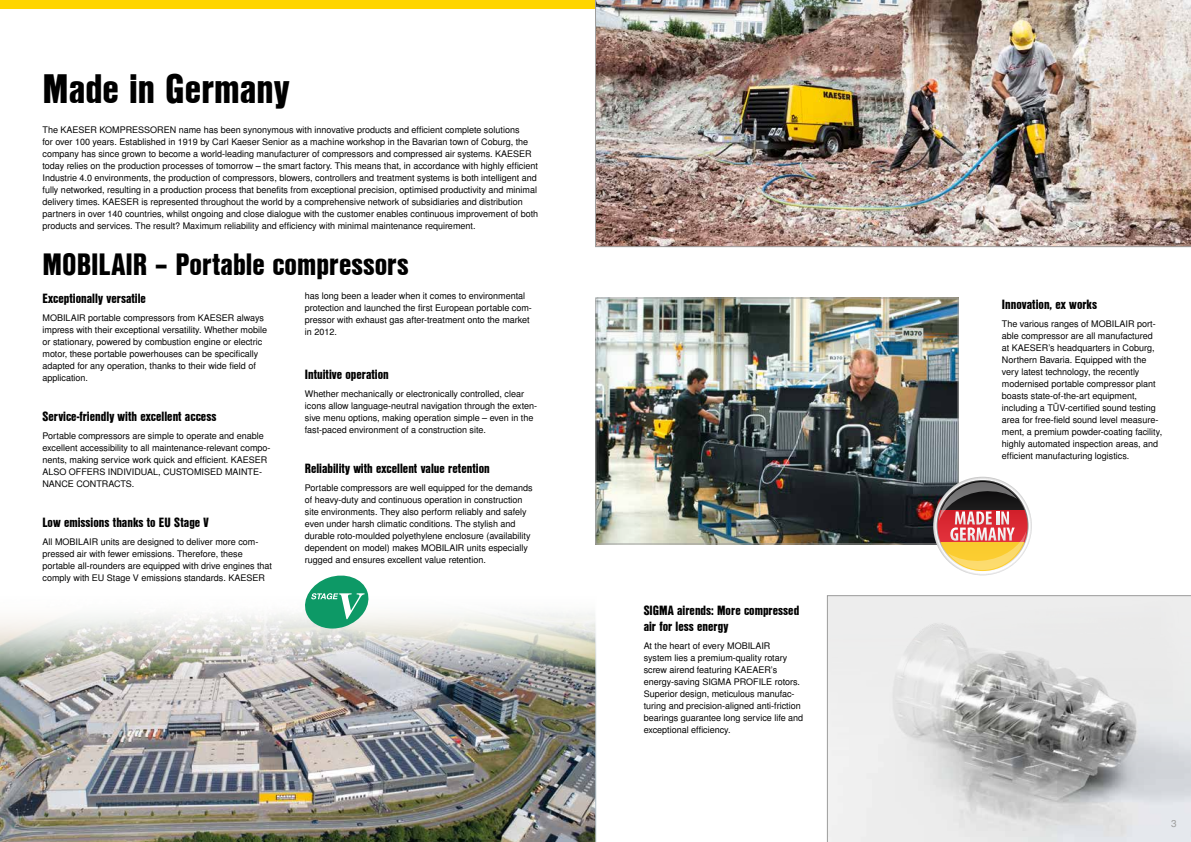
<style>
.page{position:relative;width:1191px;height:842px;background:#fff}
.page>*{position:absolute;margin:0;border:0;box-sizing:border-box;transform-origin:0 0}
.t1{font:40px "Nimbus San L Bla Con";color:#000}
.t2{font:30px "Nimbus San L Bla Con";color:#000}
.t3{font:13px/16px "Nimbus San L Bla Con";color:#000}
.t4{font:10px "Nimbus San L";color:#9d9d9c}
.t5{font:9px/12px "Nimbus San L";color:#000}
</style>
<div class="page">
<img style="left:0;top:674px;width:596px;height:168px">
<svg style="left:0;top:613px;width:596px;height:61px;background:#cfcfca"></svg>
<div style="left:0;top:0;width:828px;height:9px;background:#ffd500"></div>
<img style="left:597px;top:300px;width:359px;height:242px">
<div style="left:595px;top:298px;width:363px;height:246px;border:1px solid #9d9d9c"></div>
<svg style="left:827px;top:595px;width:364px;height:247px;background:#d6d6d7"></svg>
<svg style="left:301px;top:575px;width:68px;height:53px"></svg>
<img style="left:595px;top:0;width:596px;height:247px">
<svg style="left:933px;top:477px;width:99px;height:98px"></svg>
<svg style="left:937px;top:481px;width:90px;height:29px"></svg>
<svg style="left:937px;top:542px;width:90px;height:29px"></svg>
<svg style="left:938px;top:482px;width:88px;height:88px;background:#bc8669"></svg>
<h1 class="t1" style="left:43px;top:58px;width:248px">Made in Germany</h1>
<p class="t5" style="left:43px;top:124px;width:497px">The KAESER KOMPRESSOREN name has been synonymous with innovative products and efficient complete solutions<br>for over 100 years. Established in 1919 by Carl Kaeser Senior as a machine workshop in the Bavarian town of Coburg, the company has since grown to become a world-leading manufacturer of compressors and compressed air systems. KAESER today relies on the production processes of tomorrow – the smart factory. This means that, in accordance with highly efficient Industrie 4.0 environments, the production of compressors, blowers, controllers and treatment systems is both intelligent and fully networked, resulting in a production process that benefits from exceptional precision, optimised productivity and minimal delivery times. KAESER is represented throughout the world by a comprehensive network of subsidiaries and distribution partners in over 140 countries, whilst ongoing and close dialogue with the customer enables continuous improvement of both products and services. The result? Maximum reliability and efficiency with minimal maintenance requirement.</p>
<h2 class="t2" style="left:43px;top:241px;width:368px">MOBILAIR – Portable compressors</h2>
<h3 class="t3" style="left:43px;top:290px;width:105px">Exceptionally versatile</h3>
<p class="t5" style="left:43px;top:312px;width:226px">MOBILAIR portable compressors from KAESER always impress with their exceptional versatility. Whether mobile or stationary, powered by combustion engine or electric motor, these portable powerhouses can be specifically adapted for any operation, thanks to their wide field of application.</p>
<h3 class="t3" style="left:43px;top:408px;width:175px">Service-friendly with excellent access</h3>
<p class="t5" style="left:43px;top:430px;width:230px">Portable compressors are simple to operate and enable excellent accessibility to all maintenance-relevant compo&shy;nents, making service work quick and efficient. KAESER ALSO OFFERS INDIVIDUAL, CUSTOMISED MAINTE-NANCE CONTRACTS.</p>
<h3 class="t3" style="left:43px;top:514px;width:168px">Low emissions thanks to EU Stage V</h3>
<p class="t5" style="left:43px;top:536px;width:231px">All MOBILAIR units are designed to deliver more com&shy;pressed air with fewer emissions. Therefore, these portable all-rounders are equipped with drive engines that comply with EU Stage V emissions standards. KAESER</p>
<p class="t5" style="left:305px;top:290px;width:228px">has long been a leader when it comes to environmental protection and launched the first European portable com&shy;pressor with exhaust gas after-treatment onto the market in 2012.</p>
<h3 class="t3" style="left:305px;top:366px;width:85px">Intuitive operation</h3>
<p class="t5" style="left:305px;top:388px;width:234px">Whether mechanically or electronically controlled, clear icons allow language-neutral navigation through the exten&shy;sive menu options, making operation simple – even in the fast-paced environment of a construction site.</p>
<h3 class="t3" style="left:305px;top:460px;width:186px">Reliability with excellent value retention</h3>
<p class="t5" style="left:305px;top:482px;width:229px">Portable compressors are well equipped for the demands of heavy-duty and continuous operation in construction site environments. They also perform reliably and safely even under harsh climatic conditions. The stylish and durable roto-moulded polyethylene enclosure (availability dependent on model) makes MOBILAIR units especially rugged and ensures excellent value retention.</p>
<h3 class="t3" style="left:643px;top:602px;width:157px">SIGMA airends: More compressed air for less energy</h3>
<p class="t5" style="left:643px;top:640px;width:161px">At the heart of every MOBILAIR<br>system lies a premium-quality rotary screw airend featuring KAEAER’s energy-saving SIGMA PROFILE rotors.<br>Superior design, meticulous manufac&shy;turing and precision-aligned anti-friction bearings guarantee long service life and exceptional efficiency.</p>
<h3 class="t3" style="left:1002px;top:296px;width:97px">Innovation, ex works</h3>
<p class="t5" style="left:1002px;top:318px;width:162px">The various ranges of MOBILAIR port&shy;able compressor are all manufactured at KAESER’s headquarters in Coburg, Northern Bavaria. Equipped with the very latest technology, the recently modernised portable compressor plant boasts state-of-the-art equipment, including a TÜV-certified sound testing area for free-field sound level measure&shy;ment, a premium powder-coating facility, highly automated inspection areas, and efficient manufacturing logistics.</p>
<p class="t4" style="left:14px;top:817px;width:7px">2</p>
<p class="t4" style="left:1171px;top:817px;width:7px">3</p>
</div>
